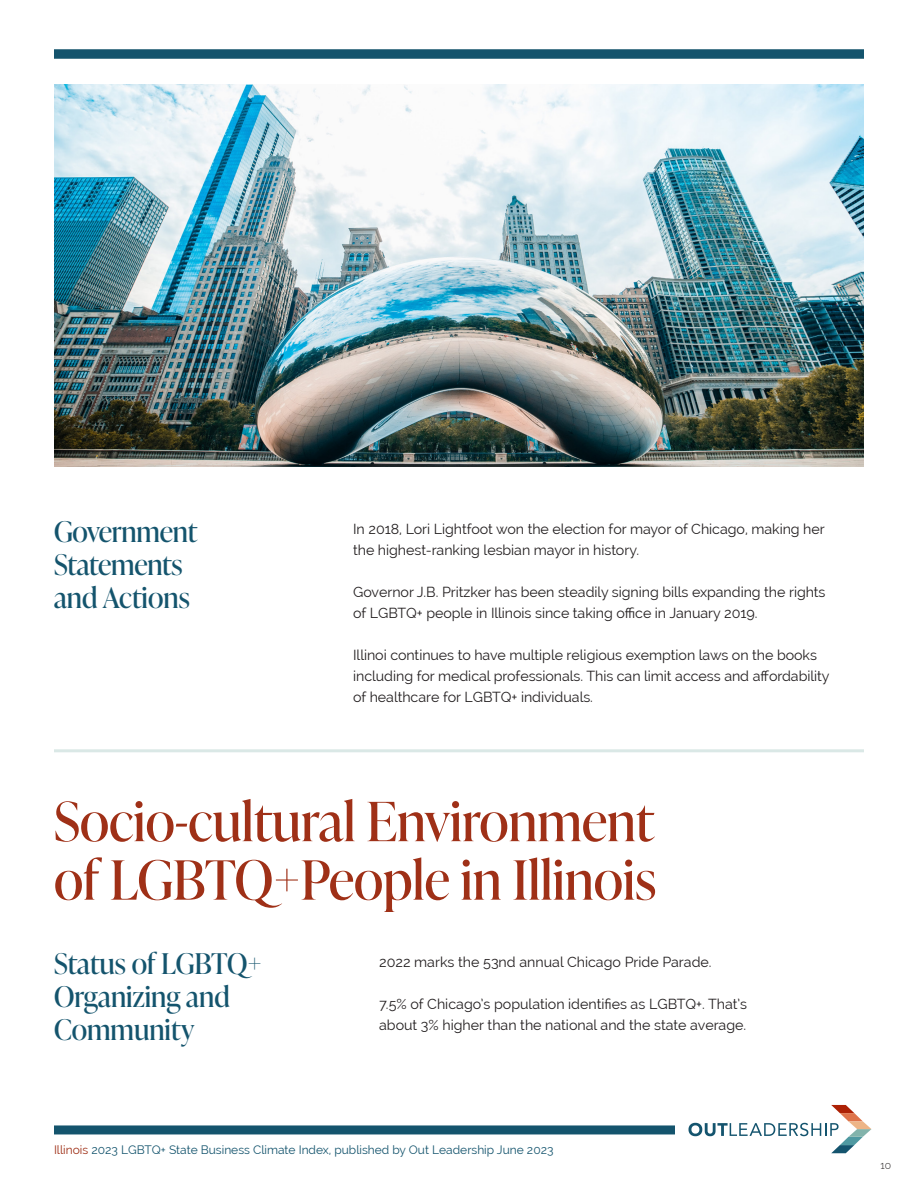
<style>
.page{position:relative;width:918px;height:1188px;background:#fff}
.page>*{position:absolute;margin:0;border:0;box-sizing:border-box;transform-origin:0 0}
.t1{font:54px/58.5px "Ivy Presto Display";color:#9f3017}
.t2{font:28.5px/33px "Ivy Presto Display";color:#14546d}
.t3{font:14.25px/21px "Raleway";letter-spacing:-.005em;color:#231f20}
.t4{font:12px "Raleway";color:#14546d}
.t5{font:300 10.5px "Raleway";color:#231f20}
.s1{color:#9f3017}
</style>
<div class="page">
<svg style="left:689px;top:1105px;width:182px;height:48px"></svg>
<div style="left:54px;top:1125px;width:621px;height:9px;background:#14546d"></div>
<div style="left:54px;top:50px;width:810px;height:8px;background:#14546d"></div>
<hr style="left:54px;top:749px;width:810px;height:3px;background:#dae8e6">
<img style="left:54px;top:84px;width:810px;height:383px">
<p class="t2" style="left:54px;top:514px;width:145px">Government<br>Statements and Actions</p>
<p class="t3" style="left:353px;top:518px;width:473px">In 2018, Lori Lightfoot won the election for mayor of Chicago, making her the highest-ranking lesbian mayor in history.</p>
<p class="t3" style="left:353px;top:581px;width:474px">Governor J.B. Pritzker has been steadily signing bills expanding the rights of LGBTQ+ people in Illinois since taking office in January 2019.</p>
<p class="t3" style="left:353px;top:644px;width:478px">Illinoi continues to have multiple religious exemption laws on the books including for medical professionals. This can limit access and affordability of healthcare for LGBTQ+ individuals.</p>
<p class="t1" style="left:54px;top:790px;width:604px">Socio-cultural Environment of LGBTQ+People in Illinois</p>
<p class="t2" style="left:54px;top:946px;width:209px">Status of LGBTQ+<br>Organizing and<br>Community</p>
<p class="t3" style="left:379px;top:951px;width:334px">2022 marks the 53nd annual Chicago Pride Parade.</p>
<p class="t3" style="left:379px;top:993px;width:370px">7.5% of Chicago’s population identifies as LGBTQ+. That’s about 3% higher than the national and the state average.</p>
<p class="t4" style="left:54px;top:1143px;width:501px"><span class="s1">Illinois</span> 2023 LGBTQ+ State Business Climate Index, published by Out Leadership June 2023</p>
<p class="t5" style="left:880px;top:1157px;width:12px">10</p>
</div>
